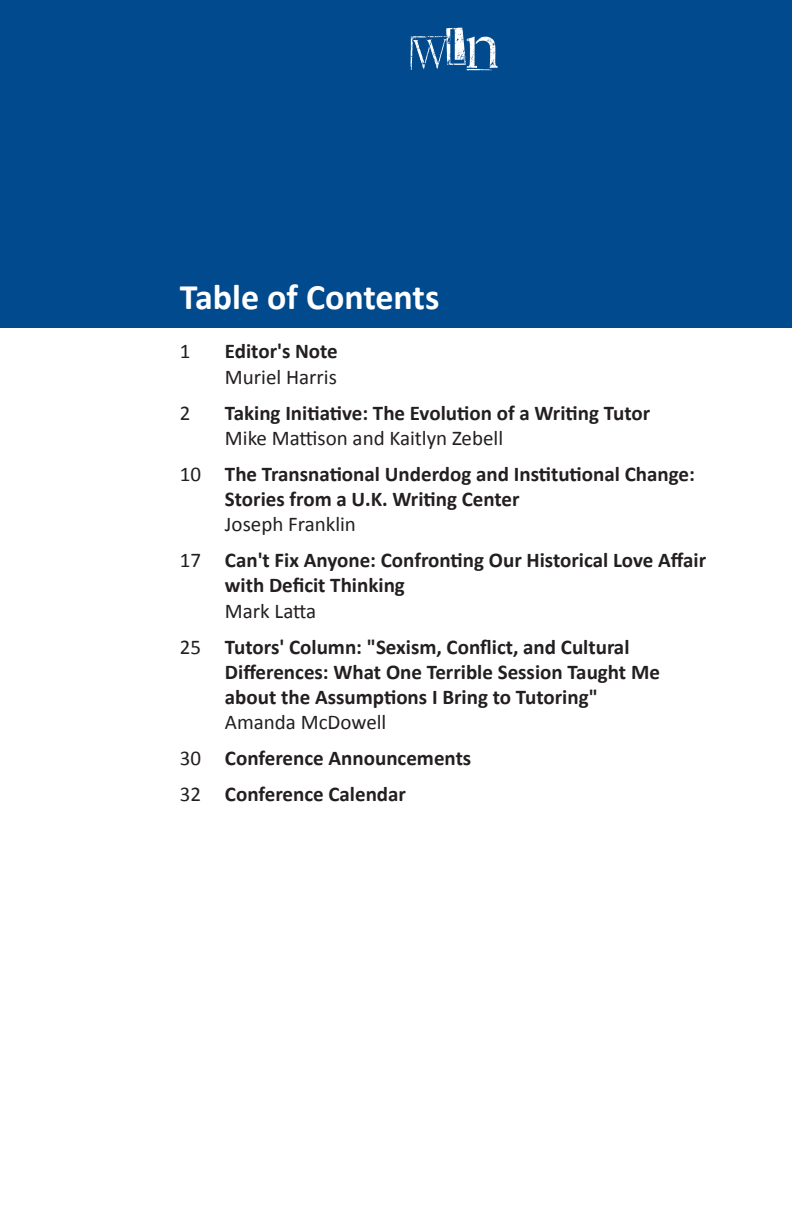
<style>
.page{position:relative;width:792px;height:1224px;background:#fff}
.page>*{position:absolute;margin:0;border:0;box-sizing:border-box;transform-origin:0 0}
.t1{font:70px "D Snet Stamped";color:#fff}
.t2{font:700 36px "Calibri";color:#fff}
.Text{font:700 21px "Calibri";color:#231f20}
.Text-2{font:21px "Calibri";color:#231f20}
.s1{font-weight:400}
</style>
<div class="page">
<div style="left:0;top:0;width:792px;height:327px;background:#004a8d"></div>
<p class="t1" style="left:398px;top:12px;width:106px">WLN</p>
<p class="t2" style="left:180px;top:274px;width:261px">Table of Contents</p>
<p class="Text-2" style="left:180px;top:338px;width:12px">1</p>
<p class="Text" style="left:225px;top:338px;width:114px">Editor's Note</p>
<p class="Text-2" style="left:225px;top:363px;width:113px">Muriel Harris</p>
<p class="Text-2" style="left:180px;top:399px;width:12px">2</p>
<p class="Text" style="left:225px;top:399px;width:427px">Taking Initiative: The Evolution of a Writing Tutor</p>
<p class="Text-2" style="left:225px;top:424px;width:280px">Mike Mattison and Kaitlyn Zebell</p>
<p class="Text" style="left:180px;top:460px;width:516px"><span class="s1">10</span> The Transnational Underdog and Institutional Change:</p>
<p class="Text" style="left:225px;top:486px;width:296px">Stories from a U.K. Writing Center</p>
<p class="Text-2" style="left:225px;top:511px;width:133px">Joseph Franklin</p>
<p class="Text" style="left:180px;top:547px;width:528px"><span class="s1">17</span> Can't Fix Anyone: Confronting Our Historical Love Affair</p>
<p class="Text" style="left:225px;top:572px;width:181px">with Deficit Thinking</p>
<p class="Text-2" style="left:225px;top:597px;width:93px">Mark Latta</p>
<p class="Text" style="left:180px;top:633px;width:451px"><span class="s1">25</span> Tutors' Column: "Sexism, Conflict, and Cultural</p>
<p class="Text" style="left:225px;top:658px;width:436px">Differences: What One Terrible Session Taught Me</p>
<p class="Text" style="left:225px;top:684px;width:374px">about the Assumptions I Bring to Tutoring"</p>
<p class="Text-2" style="left:225px;top:709px;width:163px">Amanda McDowell</p>
<p class="Text" style="left:180px;top:745px;width:293px"><span class="s1">30</span> Conference Announcements</p>
<p class="Text" style="left:180px;top:781px;width:228px"><span class="s1">32</span> Conference Calendar</p>
</div>
